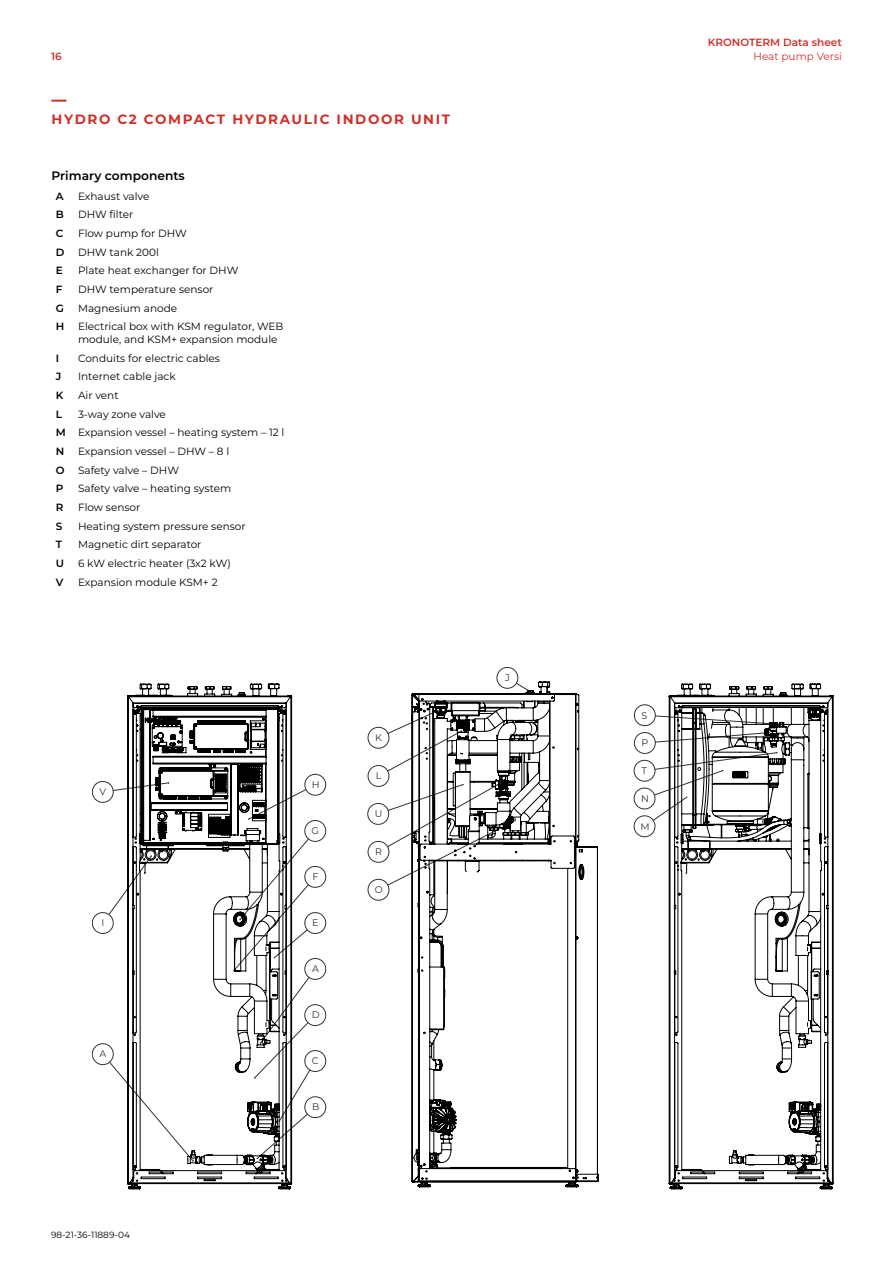
<style>
.page{position:relative;width:893px;height:1263px;background:#fff}
.page>*{position:absolute;margin:0;border:0;box-sizing:border-box;transform-origin:0 0}
.t1{font:900 15px "Montserrat";color:#d0302a}
.t2{font:700 13.5px "Montserrat";letter-spacing:.12em;color:#d0302a}
.t3{font:600 12.3px "Montserrat";color:#000}
.t4{font:10.5px/18.6px "Montserrat";color:#000}
.t5{font:600 10.5px "Montserrat";color:#d0302a}
.t6{font:600 10.5px "Montserrat";color:#000}
.t7{font:10.5px "Montserrat";color:#d0302a}
.t8{font:9.6px "Montserrat";color:#323232}
.t9{font:9px "Montserrat";color:#000}
.s1{font-weight:600}
</style>
<div class="page">
<svg style="left:292px;top:696px;width:376px;height:465px"></svg>
<svg style="left:127px;top:683px;width:165px;height:506px"></svg>
<svg style="left:158px;top:826px;width:9px;height:13px"></svg>
<svg style="left:240px;top:767px;width:1px;height:16px"></svg>
<svg style="left:668px;top:683px;width:165px;height:506px"></svg>
<svg style="left:411px;top:681px;width:188px;height:507px"></svg>
<svg style="left:433px;top:702px;width:13px;height:6px"></svg>
<p class="t5" style="left:708px;top:35px;width:136px">KRONOTERM Data sheet</p>
<p class="t5" style="left:51px;top:48px;width:12px">16</p>
<p class="t7" style="left:754px;top:49px;width:90px">Heat pump Versi</p>
<h1 class="t1" style="left:52px;top:88px;width:16px">—</h1>
<p class="t2" style="left:52px;top:110px;width:400px">HYDRO C2 COMPACT HYDRAULIC INDOOR UNIT</p>
<p class="t3" style="left:52px;top:167px;width:135px">Primary components</p>
<p class="t6" style="left:56px;top:189px;width:9px">A</p>
<p class="t4" style="left:78px;top:186px;width:73px">Exhaust valve</p>
<p class="t6" style="left:56px;top:207px;width:9px">B</p>
<p class="t4" style="left:78px;top:205px;width:57px">DHW filter</p>
<p class="t6" style="left:56px;top:226px;width:9px">C</p>
<p class="t4" style="left:78px;top:224px;width:110px">Flow pump for DHW</p>
<p class="t6" style="left:56px;top:245px;width:10px">D</p>
<p class="t4" style="left:78px;top:242px;width:82px">DHW tank 200l</p>
<p class="t6" style="left:56px;top:263px;width:9px">E</p>
<p class="t4" style="left:78px;top:261px;width:162px">Plate heat exchanger for DHW</p>
<p class="t6" style="left:56px;top:282px;width:8px">F</p>
<p class="t4" style="left:78px;top:280px;width:137px">DHW temperature sensor</p>
<p class="t6" style="left:56px;top:301px;width:10px">G</p>
<p class="t4" style="left:78px;top:298px;width:101px">Magnesium anode</p>
<p class="t6" style="left:56px;top:319px;width:10px">H</p>
<p class="t4" style="left:78px;top:320px;width:207px;line-height:12.6px">Electrical box with KSM regulator, WEB module, and KSM+ expansion module</p>
<p class="t6" style="left:56px;top:351px;width:5px">I</p>
<p class="t4" style="left:78px;top:348px;width:144px">Conduits for electric cables</p>
<p class="t6" style="left:56px;top:369px;width:7px">J</p>
<p class="t4" style="left:78px;top:367px;width:99px">Internet cable jack</p>
<p class="t6" style="left:56px;top:388px;width:9px">K</p>
<p class="t4" style="left:78px;top:386px;width:42px">Air vent</p>
<p class="t6" style="left:56px;top:407px;width:8px">L</p>
<p class="t4" style="left:56px;top:404px;width:230px;text-indent:22px">3-way zone valve<br><span class="s1">M</span> Expansion vessel – heating system – 12 l<br><span class="s1">N</span></p>
<p class="t4" style="left:78px;top:442px;width:153px">Expansion vessel – DHW – 8 l</p>
<p class="t6" style="left:56px;top:463px;width:10px">O</p>
<p class="t4" style="left:78px;top:460px;width:103px">Safety valve – DHW</p>
<p class="t6" style="left:56px;top:481px;width:9px">P</p>
<p class="t4" style="left:78px;top:479px;width:155px">Safety valve – heating system</p>
<p class="t6" style="left:56px;top:500px;width:9px">R</p>
<p class="t4" style="left:78px;top:498px;width:64px">Flow sensor</p>
<p class="t6" style="left:56px;top:519px;width:8px">S</p>
<p class="t4" style="left:78px;top:516px;width:169px">Heating system pressure sensor</p>
<p class="t6" style="left:56px;top:537px;width:8px">T</p>
<p class="t4" style="left:78px;top:535px;width:125px">Magnetic dirt separator</p>
<p class="t6" style="left:56px;top:556px;width:10px">U</p>
<p class="t4" style="left:78px;top:554px;width:154px">6 kW electric heater (3x2 kW)</p>
<p class="t6" style="left:56px;top:575px;width:9px">V</p>
<p class="t4" style="left:78px;top:572px;width:141px">Expansion module KSM+ 2</p>
<p class="t8" style="left:100px;top:785px;width:8px">V</p>
<p class="t8" style="left:312px;top:778px;width:9px">H</p>
<p class="t8" style="left:312px;top:824px;width:9px">G</p>
<p class="t8" style="left:312px;top:870px;width:8px">F</p>
<p class="t8" style="left:101px;top:916px;width:4px">I</p>
<p class="t8" style="left:312px;top:916px;width:8px">E</p>
<p class="t8" style="left:312px;top:962px;width:8px">A</p>
<p class="t8" style="left:100px;top:1047px;width:8px">A</p>
<p class="t9" style="left:51px;top:1228px;width:81px">98-21-36-11889-04</p>
<p class="t8" style="left:312px;top:1008px;width:9px">D</p>
<p class="t8" style="left:312px;top:1054px;width:8px">C</p>
<p class="t8" style="left:312px;top:1100px;width:9px">B</p>
<p class="t8" style="left:375px;top:731px;width:8px">K</p>
<p class="t8" style="left:376px;top:769px;width:7px">L</p>
<p class="t8" style="left:375px;top:807px;width:9px">U</p>
<p class="t8" style="left:375px;top:845px;width:8px">R</p>
<p class="t8" style="left:375px;top:883px;width:10px">O</p>
<p class="t8" style="left:505px;top:671px;width:6px">J</p>
<p class="t8" style="left:642px;top:708px;width:7px">S</p>
<p class="t8" style="left:642px;top:736px;width:8px">P</p>
<p class="t8" style="left:642px;top:764px;width:7px">T</p>
<p class="t8" style="left:641px;top:792px;width:9px">N</p>
<p class="t8" style="left:641px;top:819px;width:11px">M</p>
</div>
